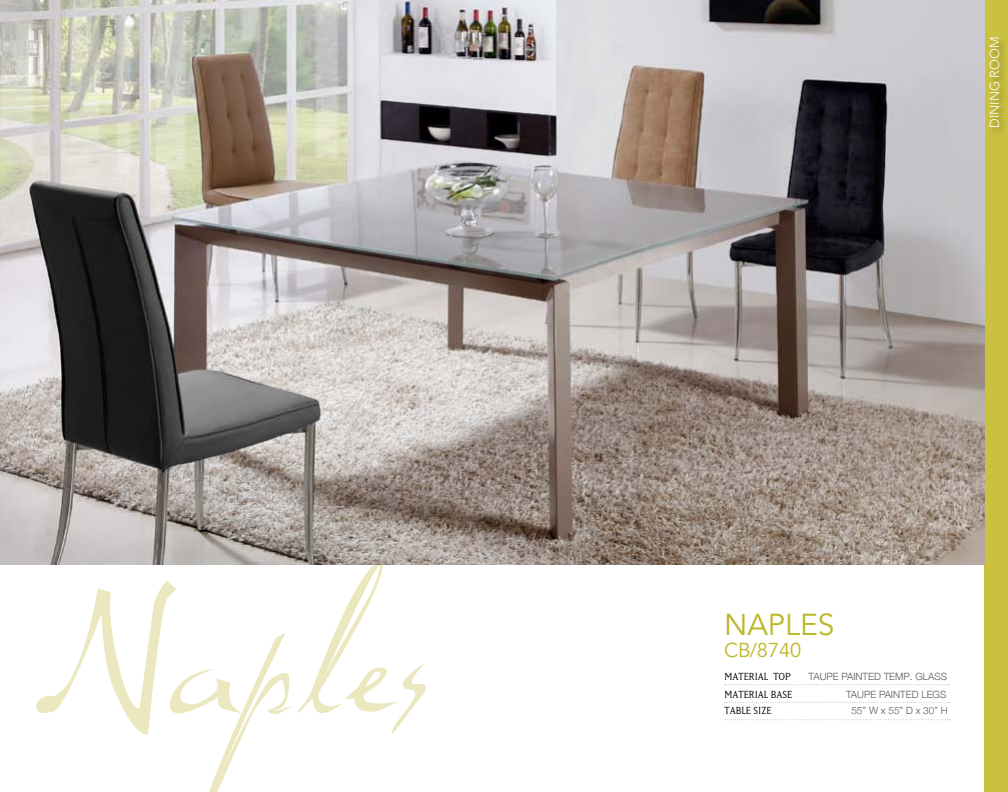
<style>
.page{position:relative;width:1008px;height:792px;background:#fff}
.page>*{position:absolute;margin:0;border:0;box-sizing:border-box;transform-origin:0 0}
.t1{font:30px "Avenir LT Std";color:#bfb529}
.t2{font:20px "Avenir LT Std";color:#bfb529}
.t3{font:300 13px "Avenir LT Std";color:#fff}
.t4{font:12px "Matrix";color:#000}
.t5{font:300 10px "Helvetica Neue";color:#58595b}
</style>
<div class="page">
<div style="left:984px;top:0;width:24px;height:792px;background:#cbc140"></div>
<div style="left:988px;top:36px;width:20px;height:100px;background:#c1b73c"></div>
<svg style="left:36px;top:564px;width:390px;height:228px"></svg>
<svg style="left:725px;top:684px;width:224px;height:1px"></svg>
<svg style="left:725px;top:702px;width:225px;height:1px"></svg>
<svg style="left:725px;top:719px;width:225px;height:1px"></svg>
<img style="left:0;top:0;width:984px;height:564px">
<h3 class="t3" style="left:987px;top:128px;width:93px;rotate:-90deg">DINING ROOM</h3>
<h1 class="t1" style="left:724px;top:608px;width:112px">NAPLES</h1>
<h2 class="t2" style="left:724px;top:639px;width:79px">CB/8740</h2>
<p class="t4" style="left:725px;top:671px;width:68px">MATERIAL TOP</p>
<p class="t5" style="left:808px;top:670px;width:140px">TAUPE PAINTED TEMP. GLASS</p>
<p class="t4" style="left:725px;top:689px;width:69px">MATERIAL BASE</p>
<p class="t5" style="left:846px;top:688px;width:102px">TAUPE PAINTED LEGS</p>
<p class="t4" style="left:725px;top:705px;width:49px">TABLE SIZE</p>
<p class="t5" style="left:851px;top:705px;width:98px">55” W x 55” D x 30” H</p>
</div>
